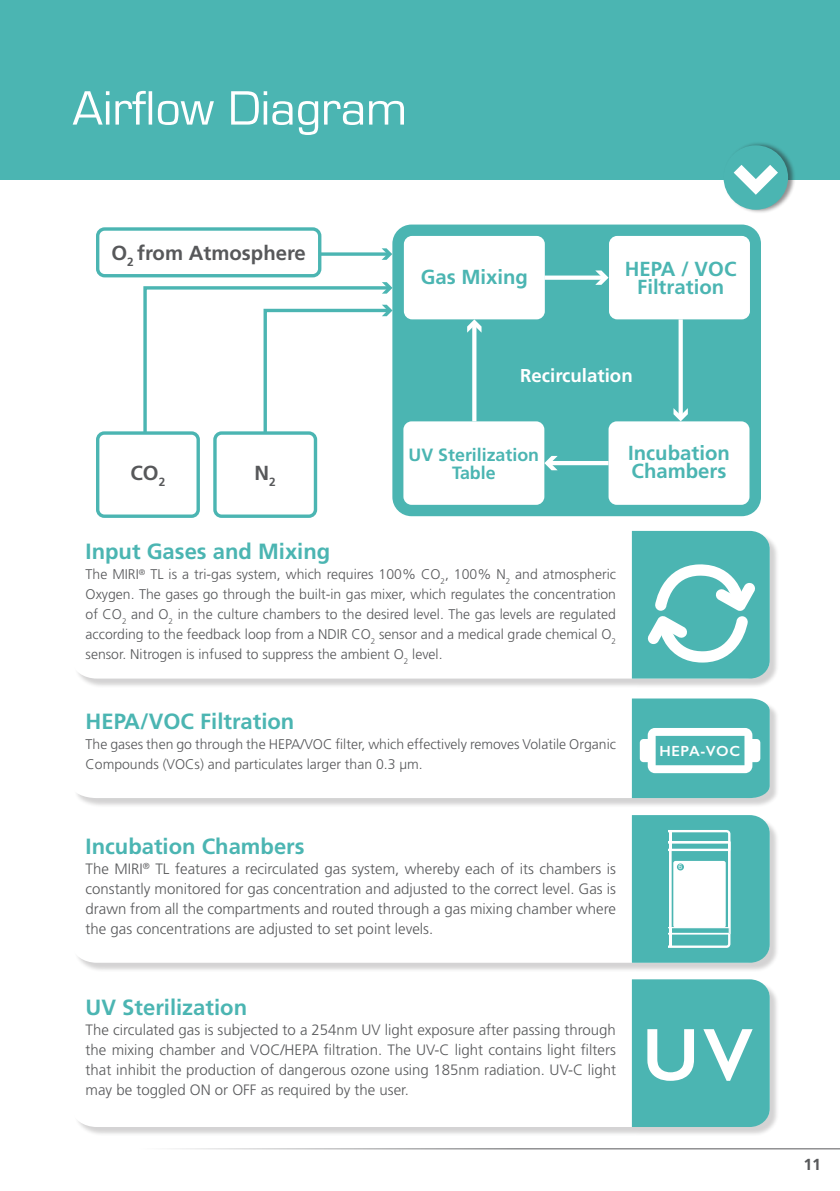
<style>
.page{position:relative;width:840px;height:1191px;background:#fff}
.page>*{position:absolute;margin:0;border:0;box-sizing:border-box;transform-origin:0 0}
.t1{font:600 74.8px "Gill Sans";color:#fff}
.t2{font:50px "Eurostile";color:#fff}
.t3{font:700 22px "Frutiger LT Std";color:#4bb5b2}
.t4{font:700 20.4px/17.8px "Frutiger LT Std";color:#4bb5b2;text-align:center}
.t5{font:700 20.4px "Frutiger LT Std";color:#57585a}
.t6{font:700 18.6px "Frutiger LT Std";color:#fff}
.t7{font:700 17.8px/17.8px "Frutiger LT Std";color:#4bb5b2;text-align:center}
.t8{font:700 16px "Frutiger LT Std";color:#57585a}
.t9{font:300 15px/20px "Frutiger LT Std";color:#57585a;text-align:justify}
.t10{font:600 14.8px "Gill Sans";letter-spacing:.05em;color:#fff}
.t11{font:300 14px/20px "Frutiger LT Std";color:#57585a;text-align:justify}
.t12{font:6.8px "Arial";color:#fff}
</style>
<div class="page">
<hr style="left:89px;top:1148px;width:750px;height:1px;background:#57585a">
<div style="left:0;top:0;width:839px;height:180px;background:#4bb5b2"></div>
<div style="left:96px;top:227px;width:225px;height:50px;border:3px solid #4bb5b2;border-radius:7px"></div>
<div style="left:96px;top:431px;width:104px;height:87px;border:3px solid #4bb5b2;border-radius:7px"></div>
<div style="left:213px;top:431px;width:104px;height:87px;border:3px solid #4bb5b2;border-radius:7px"></div>
<div style="left:392px;top:224px;width:368px;height:292px;background:#4bb5b2;border-radius:19px"></div>
<div style="left:403px;top:421px;width:141px;height:84px;background:#fff;border-radius:8px"></div>
<div style="left:403px;top:236px;width:141px;height:83px;background:#fff;border-radius:8px"></div>
<div style="left:608px;top:236px;width:141px;height:83px;background:#fff;border-radius:8px"></div>
<div style="left:608px;top:421px;width:141px;height:84px;background:#fff;border-radius:8px"></div>
<svg style="left:319px;top:252px;width:62px;height:4px"></svg>
<svg style="left:381px;top:248px;width:11px;height:12px"></svg>
<svg style="left:142px;top:282px;width:250px;height:154px"></svg>
<div style="left:544px;top:275px;width:59px;height:5px;background:#fff"></div>
<svg style="left:595px;top:270px;width:13px;height:15px"></svg>
<hr style="left:549px;top:461px;width:59px;height:4px;background:#fff">
<svg style="left:544px;top:456px;width:13px;height:14px"></svg>
<svg style="left:678px;top:319px;width:4px;height:89px"></svg>
<svg style="left:673px;top:408px;width:14px;height:13px"></svg>
<svg style="left:472px;top:333px;width:4px;height:88px"></svg>
<svg style="left:467px;top:319px;width:14px;height:14px"></svg>
<div style="left:723px;top:141px;width:72px;height:72px;background:#231f20;opacity:.5"></div>
<div style="left:723px;top:145px;width:64px;height:65px;background:#4bb5b2;border-radius:50%"></div>
<svg style="left:733px;top:165px;width:44px;height:30px"></svg>
<div style="left:74px;top:532px;width:705px;height:156px;background:#231f20;opacity:.2"></div>
<svg style="left:74px;top:532px;width:557px;height:146px"></svg>
<div style="left:74px;top:700px;width:705px;height:107px;background:#231f20;opacity:.2"></div>
<svg style="left:74px;top:700px;width:557px;height:98px"></svg>
<div style="left:74px;top:816px;width:705px;height:156px;background:#231f20;opacity:.2"></div>
<svg style="left:74px;top:816px;width:557px;height:146px"></svg>
<div style="left:74px;top:981px;width:705px;height:155px;background:#231f20;opacity:.2"></div>
<svg style="left:74px;top:981px;width:557px;height:146px"></svg>
<div style="left:631px;top:979px;width:138px;height:148px;background:#4bb5b2"></div>
<svg style="left:631px;top:531px;width:138px;height:147px"></svg>
<svg style="left:631px;top:698px;width:138px;height:100px"></svg>
<svg style="left:631px;top:815px;width:138px;height:147px"></svg>
<hr style="left:668px;top:830px;width:3px;height:20px;background:#fff">
<hr style="left:668px;top:927px;width:3px;height:20px;background:#fff">
<p class="t2" style="left:72px;top:82px;width:336px">Airflow Diagram</p>
<p class="t5" style="left:111px;top:240px;width:196px">O<sub>2</sub> from Atmosphere</p>
<p class="t4" style="left:420px;top:268px;width:109px">Gas Mixing</p>
<p class="t4" style="left:624px;top:260px;width:113px">HEPA / VOC<br>Filtration</p>
<p class="t6" style="left:520px;top:364px;width:114px">Recirculation</p>
<p class="t5" style="left:130px;top:460px;width:36px">CO<sub>2</sub></p>
<p class="t5" style="left:254px;top:460px;width:23px">N<sub>2</sub></p>
<p class="t7" style="left:408px;top:446px;width:132px">UV Sterilization<br>Table</p>
<p class="t4" style="left:627px;top:444px;width:103px;text-align:left">Incubation<br>Chambers</p>
<p class="t3" style="left:85px;top:539px;width:246px">Input Gases and Mixing</p>
<p class="t11" style="left:85px;top:565px;width:531px">The MIRI<sup>®</sup> TL is a tri-gas system, which requires 100% CO<sub>2</sub>, 100% N<sub>2</sub> and atmospheric Oxygen. The gases go through the built-in gas mixer, which regulates the concentration of CO<sub>2</sub> and O<sub>2</sub> in the culture chambers to the desired level. The gas levels are regulated according to the feedback loop from a NDIR CO<sub>2</sub> sensor and a medical grade chemical O<sub>2 </sub>sensor. Nitrogen is infused to suppress the ambient O<sub>2</sub> level.</p>
<p class="t3" style="left:85px;top:709px;width:210px">HEPA/VOC Filtration</p>
<p class="t11" style="left:85px;top:734px;width:531px">The gases then go through the HEPA/VOC filter, which effectively removes Volatile Organic<br>Compounds (VOCs) and particulates larger than 0.3 μm.</p>
<p class="t10" style="left:659px;top:741px;width:82px">HEPA-VOC</p>
<p class="t3" style="left:85px;top:833px;width:220px">Incubation Chambers</p>
<p class="t9" style="left:85px;top:859px;width:531px">The MIRI<sup>®</sup> TL features a recirculated gas system, whereby each of its chambers is constantly monitored for gas concentration and adjusted to the correct level. Gas is drawn from all the compartments and routed through a gas mixing chamber where the gas concentrations are adjusted to set point levels.</p>
<p class="t3" style="left:85px;top:994px;width:163px">UV Sterilization</p>
<p class="t9" style="left:85px;top:1020px;width:531px">The circulated gas is subjected to a 254nm UV light exposure after passing through the mixing chamber and VOC/HEPA filtration. The UV-C light contains light filters that inhibit the production of dangerous ozone using 185nm radiation. UV-C light may be toggled ON or OFF as required by the user.</p>
<p class="t12" style="left:678px;top:862px;width:5px">6</p>
<p class="t1" style="left:641px;top:1009px;width:112px">UV</p>
<p class="t8" style="left:802px;top:1155px;width:19px">11</p>
</div>
